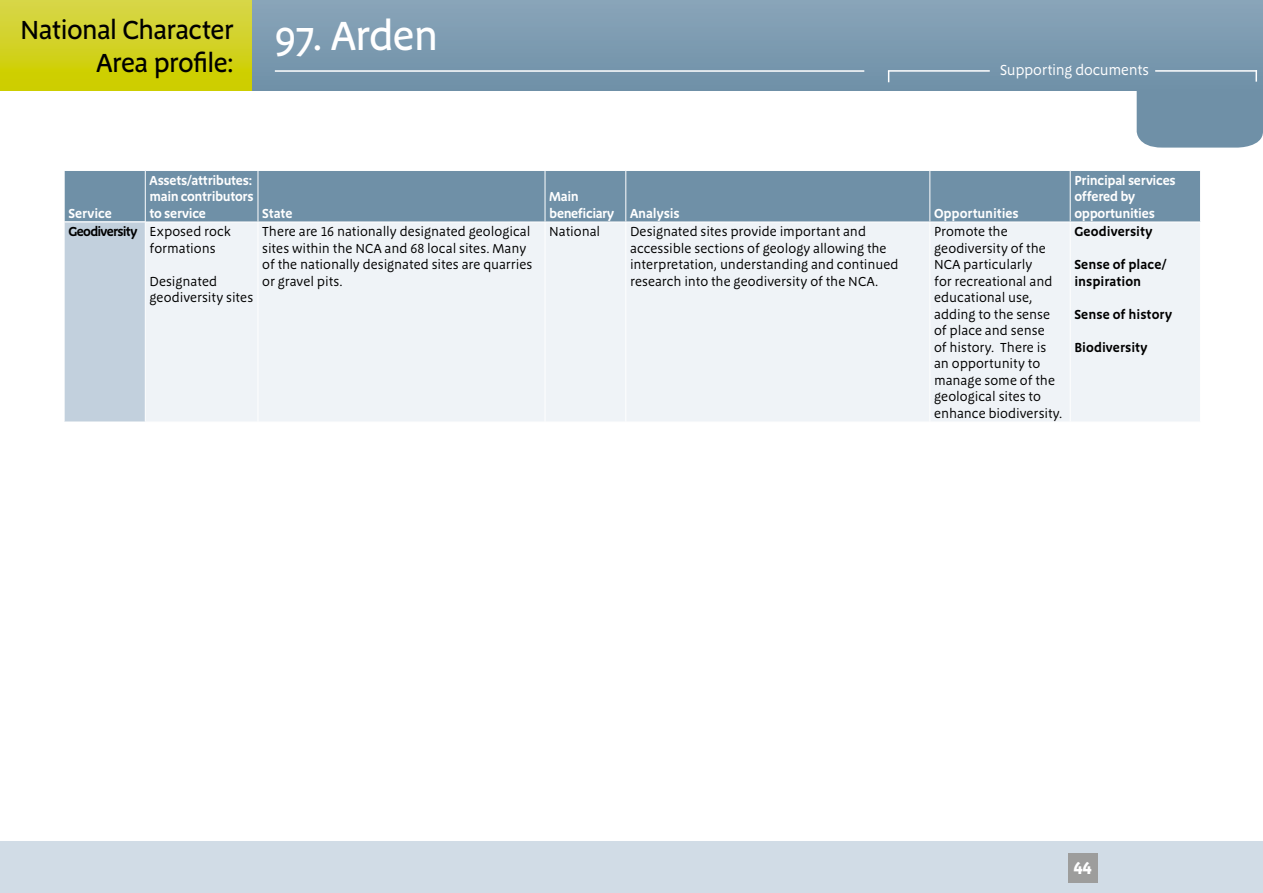
<style>
.page{position:relative;width:1263px;height:893px;background:#fff}
.page>*{position:absolute;margin:0;border:0;box-sizing:border-box;transform-origin:0 0}
.t1{font:500 42px "Megano";letter-spacing:-.03em;color:#fff}
.t2{font:500 27px/33px "Megano";letter-spacing:-.03em;color:#000;text-align:right}
.t3{font:700 18px "Megano LF";color:#fff}
.t4{font:15px "Megano";letter-spacing:-.02em;color:#fff}
.t5{font:13.5px/16.5px "Megano TF";letter-spacing:-.005em;color:#000}
.t6{font:600 13.5px/16.5px "Megano";letter-spacing:-.015em;color:#fff;text-align:justify}
.t7{font:600 13.5px/16.5px "Megano TF";color:#000}
.t8{font:600 13.5px/16.5px "Megano TF";letter-spacing:-.025em;color:#fff}
.t9{font:600 13.5px/16.5px "Megano";letter-spacing:-.035em;color:#fff}
.t10{font:600 13.5px "Megano TF";letter-spacing:-.055em;color:#000}
</style>
<div class="page">
<div style="left:0;top:0;width:1263px;height:90px;background:linear-gradient(to bottom,#d7d64d,#cccd00)"></div>
<div style="left:0;top:842px;width:1263px;height:51px;background:#d1dce6"></div>
<div style="left:1137px;top:90px;width:126px;height:58px;background:#6f90a7"></div>
<div style="left:253px;top:0;width:1010px;height:90px;background:#7c9bb0"></div>
<div style="left:1068px;top:853px;width:30px;height:30px;background:#9d9d9c"></div>
<div style="left:65px;top:171px;width:1135px;height:51px;background:#6f90a7"></div>
<div style="left:64px;top:222px;width:81px;height:200px;background:#c2d0dd"></div>
<div style="left:146px;top:223px;width:1054px;height:198px;background:#eff3f7"></div>
<hr style="left:145px;top:171px;width:1px;height:51px;background:#fff">
<hr style="left:258px;top:171px;width:1px;height:51px;background:#fff">
<hr style="left:545px;top:171px;width:1px;height:51px;background:#fff">
<hr style="left:625px;top:171px;width:1px;height:51px;background:#fff">
<hr style="left:929px;top:171px;width:1px;height:51px;background:#fff">
<hr style="left:1070px;top:171px;width:1px;height:51px;background:#fff">
<hr style="left:64px;top:222px;width:1px;height:200px;background:#fff">
<hr style="left:258px;top:222px;width:1px;height:200px;background:#fff">
<hr style="left:545px;top:222px;width:1px;height:200px;background:#fff">
<hr style="left:625px;top:222px;width:1px;height:200px;background:#fff">
<hr style="left:929px;top:222px;width:1px;height:200px;background:#fff">
<hr style="left:1070px;top:222px;width:1px;height:200px;background:#fff">
<hr style="left:64px;top:222px;width:81px;height:1px;background:#fff">
<hr style="left:275px;top:70px;width:589px;height:2px;background:#fff">
<hr style="left:888px;top:70px;width:102px;height:2px;background:#fff">
<svg style="left:1255px;top:72px;width:2px;height:10px"></svg>
<hr style="left:1155px;top:70px;width:102px;height:2px;background:#fff">
<h2 class="t2" style="left:20px;top:13px;width:215px">National Character<br>Area profile:</h2>
<h1 class="t1" style="left:275px;top:11px;width:165px">97. Arden</h1>
<p class="t4" style="left:1000px;top:61px;width:150px">Supporting documents</p>
<p class="t6" style="left:68px;top:205px;width:45px">Service</p>
<p class="t6" style="left:150px;top:172px;width:106px">Assets/attributes: main contributors to service</p>
<h5 class="t10" style="left:68px;top:224px;width:70px">Geodiversity</h5>
<p class="t5" style="left:150px;top:223px;width:83px">Exposed rock formations</p>
<p class="t5" style="left:150px;top:273px;width:105px">Designated geodiversity sites</p>
<p class="t6" style="left:262px;top:205px;width:32px">State</p>
<p class="t9" style="left:549px;top:188px;width:66px">Main beneficiary</p>
<p class="t6" style="left:630px;top:205px;width:51px">Analysis</p>
<p class="t6" style="left:934px;top:205px;width:86px">Opportunities</p>
<p class="t8" style="left:1074px;top:172px;width:103px">Principal services offered by opportunities</p>
<p class="t5" style="left:262px;top:223px;width:272px">There are 16 nationally designated geological sites within the NCA and 68 local sites. Many of the nationally designated sites are quarries or gravel pits.</p>
<p class="t5" style="left:549px;top:223px;width:53px">National</p>
<p class="t5" style="left:630px;top:223px;width:270px">Designated sites provide important and accessible sections of geology allowing the interpretation, understanding and continued research into the geodiversity of the NCA.</p>
<p class="t5" style="left:934px;top:223px;width:130px">Promote the geodiversity of the<br>NCA particularly<br>for recreational and educational use, adding to the sense of place and sense<br>of history. There is an opportunity to manage some of the geological sites to enhance biodiversity.</p>
<p class="t7" style="left:1074px;top:223px;width:79px">Geodiversity</p>
<p class="t7" style="left:1074px;top:256px;width:94px">Sense of place/ inspiration</p>
<p class="t7" style="left:1074px;top:306px;width:99px">Sense of history</p>
<p class="t7" style="left:1074px;top:339px;width:75px">Biodiversity</p>
<h3 class="t3" style="left:1073px;top:857px;width:20px">44</h3>
</div>
